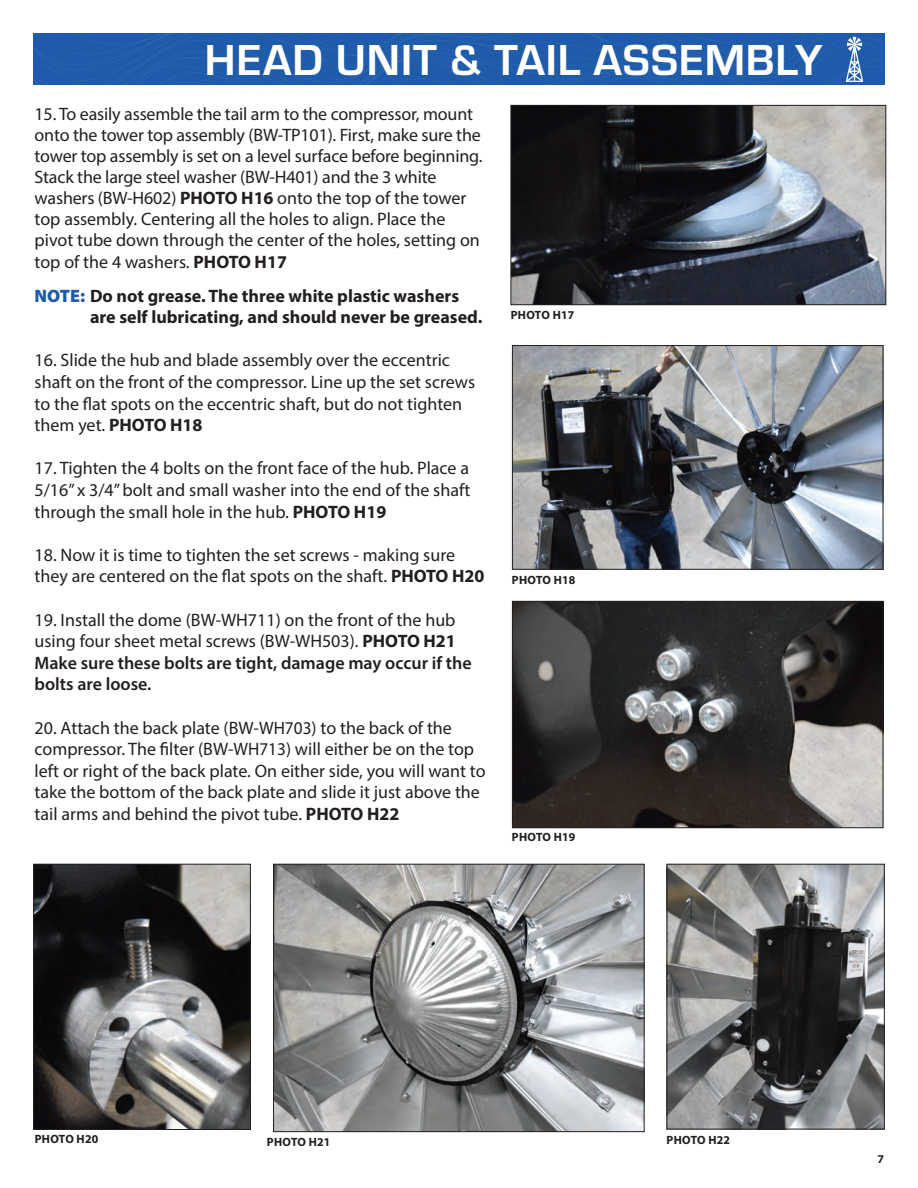
<style>
.page{position:relative;width:918px;height:1188px;background:#fff}
.page>*{position:absolute;margin:0;border:0;box-sizing:border-box;transform-origin:0 0}
.t1{font:700 45px "Eurostile";letter-spacing:.02em;color:#fff}
.t2{font:18px/21.6px "Myriad Pro";color:#231f20}
.t3{font:700 18px "Myriad Pro";color:#231f20}
.t4{font:700 12px "Myriad Pro";color:#231f20}
.s1{font-weight:700}
.s2{font-weight:900;color:#1e5baa}
.s3{font-weight:600}
</style>
<div class="page">
<img style="left:513px;top:107px;width:371px;height:196px">
<div style="left:511px;top:105px;width:375px;height:200px;border:1px solid #231f20"></div>
<img style="left:514px;top:347px;width:367px;height:220px">
<div style="left:512px;top:345px;width:371px;height:224px;border:1px solid #231f20"></div>
<img style="left:514px;top:603px;width:367px;height:223px">
<div style="left:512px;top:601px;width:371px;height:227px;border:1px solid #231f20"></div>
<img style="left:275px;top:866px;width:367px;height:264px">
<div style="left:273px;top:864px;width:371px;height:268px;border:1px solid #231f20"></div>
<img style="left:669px;top:866px;width:214px;height:261px">
<div style="left:667px;top:864px;width:218px;height:265px;border:1px solid #231f20"></div>
<img style="left:35px;top:866px;width:214px;height:262px">
<div style="left:33px;top:864px;width:218px;height:266px;border:1px solid #231f20"></div>
<svg style="left:34px;top:34px;width:850px;height:51px;background:#215dab"></svg>
<p class="t1" style="left:205px;top:27px;width:619px">HEAD UNIT &amp; TAIL ASSEMBLY</p>
<p class="t2" style="left:35px;top:104px;width:450px;line-height:21.1px">15. To easily assemble the tail arm to the compressor, mount onto the tower top assembly (BW-TP101). First, make sure the tower top assembly is set on a level surface before beginning.<br>Stack the large steel washer (BW-H401) and the 3 white washers (BW-H602) <span class="s1">PHOTO H16</span> onto the top of the tower top assembly. Centering all the holes to align. Place the pivot tube down through the center of the holes, setting on top of the 4 washers. <span class="s1">PHOTO H17</span></p>
<p class="t3" style="left:35px;top:284px;width:426px"><span class="s2">NOTE:</span> Do not grease. The three white plastic washers</p>
<p class="t3" style="left:90px;top:305px;width:394px">are self lubricating, and should never be greased.</p>
<p class="t2" style="left:35px;top:349px;width:442px">16. Slide the hub and blade assembly over the eccentric shaft on the front of the compressor. Line up the set screws to the flat spots on the eccentric shaft, but do not tighten them yet. <span class="s1">PHOTO H18</span></p>
<p class="t2" style="left:35px;top:457px;width:437px;text-align:justify">17. Tighten the 4 bolts on the front face of the hub. Place a 5/16” x 3/4” bolt and small washer into the end of the shaft through the small hole in the hub. <span class="s1">PHOTO H19</span></p>
<p class="t2" style="left:35px;top:544px;width:452px">18. Now it is time to tighten the set screws - making sure they are centered on the flat spots on the shaft. <span class="s1">PHOTO H20</span></p>
<p class="t2" style="left:35px;top:609px;width:439px">19. Install the dome (BW-WH711) on the front of the hub using four sheet metal screws (BW-WH503). <span class="s1">PHOTO H21<br></span><span class="s3">Make sure these bolts are tight, damage may occur if the bolts are loose.</span></p>
<p class="t2" style="left:35px;top:717px;width:453px">20. Attach the back plate (BW-WH703) to the back of the compressor. The filter (BW-WH713) will either be on the top left or right of the back plate. On either side, you will want to take the bottom of the back plate and slide it just above the tail arms and behind the pivot tube. <span class="s1">PHOTO H22</span></p>
<p class="t4" style="left:511px;top:307px;width:65px">PHOTO H17</p>
<p class="t4" style="left:512px;top:572px;width:65px">PHOTO H18</p>
<p class="t4" style="left:512px;top:829px;width:65px">PHOTO H19</p>
<p class="t4" style="left:35px;top:1131px;width:65px">PHOTO H20</p>
<p class="t4" style="left:267px;top:1135px;width:65px">PHOTO H21</p>
<p class="t4" style="left:666px;top:1132px;width:65px">PHOTO H22</p>
<p class="t4" style="left:878px;top:1151px;width:8px">7</p>
</div>
